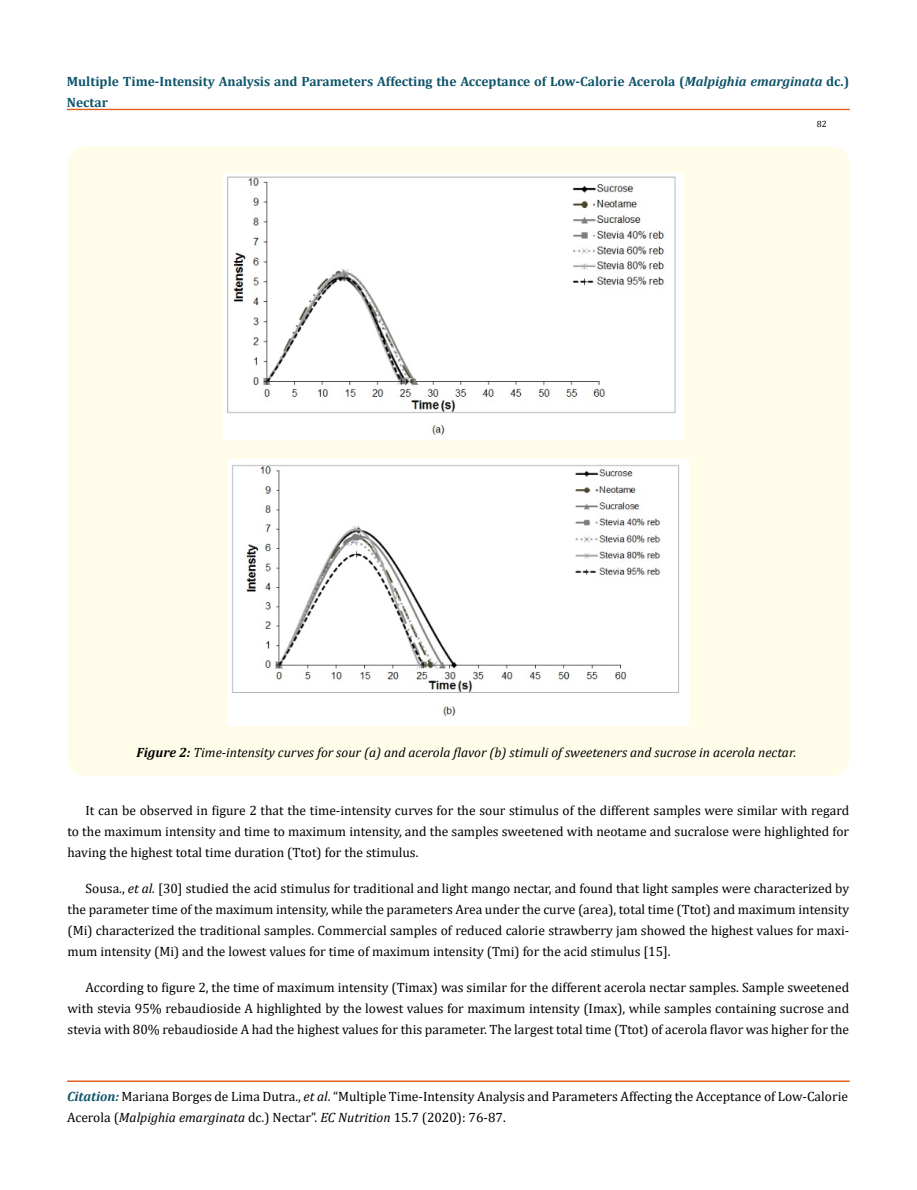
<style>
.page{position:relative;width:917px;height:1190px;background:#fff}
.page>*{position:absolute;margin:0;border:0;box-sizing:border-box;transform-origin:0 0}
.t1{font:13.5px/21px "Cambria";color:#000;text-align:justify}
.t2{font:700 13.5px/21px "Cambria";color:#0e546a}
.t3{font:italic 13.5px "Cambria";color:#000}
.t4{font:9px "Cambria";color:#000}
.s1{font-style:italic}
.s2{font-weight:700}
.s3{font-weight:700;font-style:italic;color:#0e546a}
</style>
<div class="page">
<div style="left:67px;top:109px;width:782px;height:1px;border:1px solid #e05d1a"></div>
<div style="left:67px;top:1081px;width:782px;height:1px;border:1px solid #e05d1a"></div>
<div style="left:67px;top:147px;width:782px;height:629px;background:#fffde9;border-radius:18px"></div>
<img style="left:223px;top:173px;width:460px;height:267px">
<img style="left:228px;top:459px;width:460px;height:266px">
<p class="t2" style="left:67px;top:71px;width:783px">Multiple Time-Intensity Analysis and Parameters Affecting the Acceptance of Low-Calorie Acerola (<span class="s1">Malpighia emarginata</span> dc.)<br>Nectar</p>
<p class="t4" style="left:816px;top:118px;width:11px">82</p>
<p class="t3" style="left:136px;top:743px;width:661px"><span class="s2">Figure 2:</span> Time-intensity curves for sour (a) and acerola flavor (b) stimuli of sweeteners and sucrose in acerola nectar.</p>
<p class="t1" style="left:68px;top:799px;width:783px;text-indent:18px">It can be observed in figure 2 that the time-intensity curves for the sour stimulus of the different samples were similar with regard to the maximum intensity and time to maximum intensity, and the samples sweetened with neotame and sucralose were highlighted for having the highest total time duration (Ttot) for the stimulus.</p>
<p class="t1" style="left:68px;top:878px;width:783px;text-indent:18px">Sousa., <span class="s1">et al.</span> [30] studied the acid stimulus for traditional and light mango nectar, and found that light samples were characterized by the parameter time of the maximum intensity, while the parameters Area under the curve (area), total time (Ttot) and maximum intensity (Mi) characterized the traditional samples. Commercial samples of reduced calorie strawberry jam showed the highest values for maxi&shy;mum intensity (Mi) and the lowest values for time of maximum intensity (Tmi) for the acid stimulus [15].</p>
<p class="t1" style="left:68px;top:977px;width:783px;text-indent:18px">According to figure 2, the time of maximum intensity (Timax) was similar for the different acerola nectar samples. Sample sweetened with stevia 95% rebaudioside A highlighted by the lowest values for maximum intensity (Imax), while samples containing sucrose and stevia with 80% rebaudioside A had the highest values for this parameter. The largest total time (Ttot) of acerola flavor was higher for the</p>
<p class="t1" style="left:67px;top:1086px;width:782px"><span class="s3">Citation:</span> Mariana Borges de Lima Dutra., <span class="s1">et al</span>. “Multiple Time-Intensity Analysis and Parameters Affecting the Acceptance of Low-Calorie<br>Acerola (<span class="s1">Malpighia emarginata</span> dc.) Nectar”. <span class="s1">EC Nutrition</span> 15.7 (2020): 76-87.</p>
</div>
